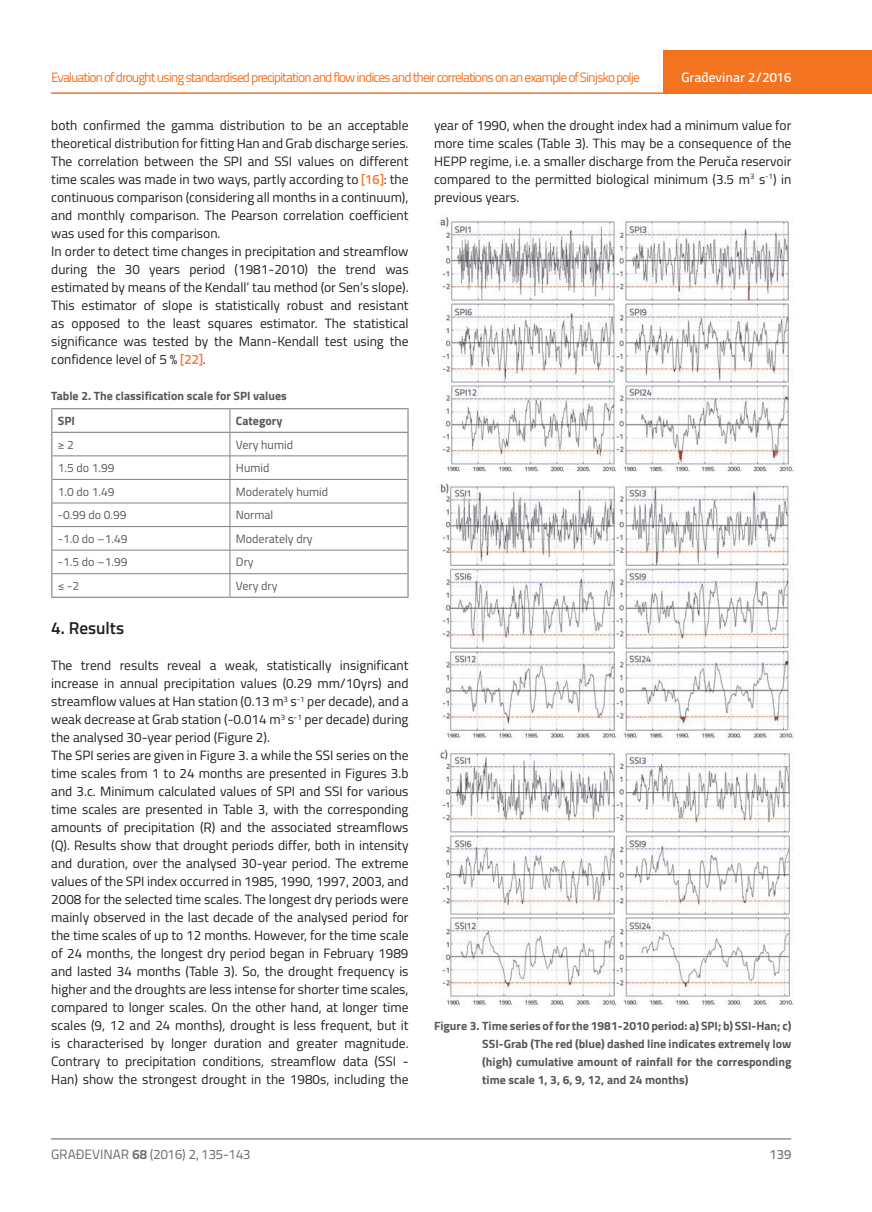
<style>
.page{position:relative;width:872px;height:1212px;background:#fff}
.page>*{position:absolute;margin:0;border:0;box-sizing:border-box;transform-origin:0 0}
.t1{font:600 17.25px "Titillium";color:#231f20}
.t2{font:13.5px/18px "Titillium";color:#231f20}
.t3{font:13.5px "Titillium Text 22 L";letter-spacing:-.08em;color:#f47321}
.t4{font:13.5px "Titillium Text 22 L";color:#6c6d70}
.t5{font:500 13.5px "Titillium Text 22 L";color:#fff}
.t6{font:500 13.5px "Titillium Text 22 L";color:#787a7d}
.t7{font:700 12px/18px "Titillium";color:#57585a;text-align:justify}
.t8{font:12px "Titillium";color:#57585a}
.s1{font-family:"Titillium Text 22 L";font-weight:500;color:#f47321}
.s2{font-weight:700}
</style>
<div class="page">
<hr style="left:51px;top:92px;width:821px;height:2px;background:#f47321">
<div style="left:663px;top:50px;width:209px;height:44px;background:#f47321"></div>
<hr style="left:51px;top:1139px;width:740px;height:1px;background:#57585a">
<hr style="left:52px;top:456px;width:178px;height:1px;background:#808285">
<hr style="left:230px;top:456px;width:177px;height:1px;background:#808285">
<hr style="left:52px;top:479px;width:178px;height:1px;background:#808285">
<hr style="left:230px;top:479px;width:177px;height:1px;background:#808285">
<hr style="left:52px;top:503px;width:178px;height:1px;background:#808285">
<hr style="left:230px;top:503px;width:177px;height:1px;background:#808285">
<hr style="left:52px;top:526px;width:178px;height:1px;background:#808285">
<hr style="left:230px;top:526px;width:177px;height:1px;background:#808285">
<hr style="left:52px;top:550px;width:178px;height:1px;background:#808285">
<hr style="left:230px;top:550px;width:177px;height:1px;background:#808285">
<hr style="left:52px;top:573px;width:178px;height:1px;background:#808285">
<hr style="left:230px;top:573px;width:177px;height:1px;background:#808285">
<svg style="left:230px;top:409px;width:1px;height:188px"></svg>
<hr style="left:51px;top:597px;width:179px;height:1px;background:#808285">
<hr style="left:230px;top:597px;width:178px;height:1px;background:#808285">
<hr style="left:51px;top:408px;width:179px;height:1px;background:#808285">
<svg style="left:51px;top:409px;width:1px;height:188px"></svg>
<hr style="left:230px;top:408px;width:178px;height:1px;background:#808285">
<svg style="left:407px;top:409px;width:1px;height:188px"></svg>
<hr style="left:51px;top:432px;width:179px;height:1px;background:#808285">
<hr style="left:230px;top:432px;width:178px;height:1px;background:#808285">
<img style="left:440px;top:217px;width:353px;height:791px">
<p class="t3" style="left:51px;top:68px;width:590px">Evaluation of drought using standardised precipitation and flow indices and their correlations on an example of Sinjsko polje</p>
<p class="t2" style="left:51px;top:115px;width:359px">both confirmed the gamma distribution to be an acceptable theoretical distribution for fitting Han and Grab discharge series.<br>The correlation between the SPI and SSI values on different time scales was made in two ways, partly according to <span class="s1">[16]</span>: the continuous comparison (considering all months in a continuum), and monthly comparison. The Pearson correlation coefficient was used for this comparison.<br>In order to detect time changes in precipitation and streamflow during the 30 years period (1981-2010) the trend was estimated by means of the Kendall’ tau method (or Sen’s slope).<br>This estimator of slope is statistically robust and resistant as opposed to the least squares estimator. The statistical significance was tested by the Mann-Kendall test using the confidence level of 5 % <span class="s1">[22]</span>.</p>
<p class="t7" style="left:51px;top:386px;width:237px">Table 2. The classification scale for SPI values</p>
<p class="t5" style="left:681px;top:67px;width:111px">Građevinar 2/2016</p>
<p class="t2" style="left:434px;top:115px;width:359px;text-align:justify">year of 1990, when the drought index had a minimum value for more time scales (Table 3). This may be a consequence of the HEPP regime, i.e. a smaller discharge from the Peruča reservoir compared to the permitted biological minimum (3.5 m<sup>3</sup> s<sup>-1</sup>) in previous years.</p>
<p class="t7" style="left:58px;top:411px;width:19px">SPI</p>
<p class="t7" style="left:236px;top:411px;width:48px">Category</p>
<p class="t8" style="left:58px;top:436px;width:18px">≥ 2</p>
<p class="t8" style="left:236px;top:436px;width:59px">Very humid</p>
<p class="t8" style="left:58px;top:459px;width:58px">1.5 do 1.99</p>
<p class="t8" style="left:236px;top:459px;width:35px">Humid</p>
<p class="t8" style="left:58px;top:483px;width:58px">1.0 do 1.49</p>
<p class="t8" style="left:236px;top:483px;width:94px">Moderately humid</p>
<p class="t8" style="left:58px;top:506px;width:70px">-0.99 do 0.99</p>
<p class="t8" style="left:236px;top:506px;width:39px">Normal</p>
<p class="t8" style="left:58px;top:530px;width:71px">-1.0 do –1.49</p>
<p class="t8" style="left:236px;top:530px;width:78px">Moderately dry</p>
<p class="t8" style="left:58px;top:553px;width:71px">-1.5 do –1.99</p>
<p class="t8" style="left:236px;top:553px;width:19px">Dry</p>
<p class="t8" style="left:58px;top:577px;width:23px">≤ -2</p>
<p class="t8" style="left:236px;top:577px;width:43px">Very dry</p>
<p class="t1" style="left:51px;top:615px;width:74px">4. Results</p>
<p class="t2" style="left:51px;top:656px;width:359px">The trend results reveal a weak, statistically insignificant increase in annual precipitation values (0.29 mm/10yrs) and streamflow values at Han station (0.13 m<sup>3</sup> s<sup>-1</sup> per decade), and a weak decrease at Grab station (-0.014 m<sup>3</sup> s<sup>-1</sup> per decade) during the analysed 30-year period (Figure 2).<br>The SPI series are given in Figure 3. a while the SSI series on the time scales from 1 to 24 months are presented in Figures 3.b and 3.c. Minimum calculated values of SPI and SSI for various time scales are presented in Table 3, with the corresponding amounts of precipitation (R) and the associated streamflows (Q). Results show that drought periods differ, both in intensity and duration, over the analysed 30-year period. The extreme values of the SPI index occurred in 1985, 1990, 1997, 2003, and 2008 for the selected time scales. The longest dry periods were mainly observed in the last decade of the analysed period for the time scales of up to 12 months. However, for the time scale of 24 months, the longest dry period began in February 1989 and lasted 34 months (Table 3). So, the drought frequency is higher and the droughts are less intense for shorter time scales, compared to longer scales. On the other hand, at longer time scales (9, 12 and 24 months), drought is less frequent, but it is characterised by longer duration and greater magnitude.<br>Contrary to precipitation conditions, streamflow data (SSI - Han) show the strongest drought in the 1980s, including the</p>
<p class="t7" style="left:482px;top:1016px;width:311px;text-indent:-48px">Figure 3. Time series of for the 1981-2010 period: a) SPI; b) SSI-Han; c)<br>SSI-Grab (The red (blue) dashed line indicates extremely low (high) cumulative amount of rainfall for the corresponding time scale 1, 3, 6, 9, 12, and 24 months)</p>
<p class="t4" style="left:51px;top:1144px;width:201px">GRAĐEVINAR <span class="s2">68</span> (2016) 2, 135-143</p>
<p class="t6" style="left:769px;top:1144px;width:23px">139</p>
</div>
